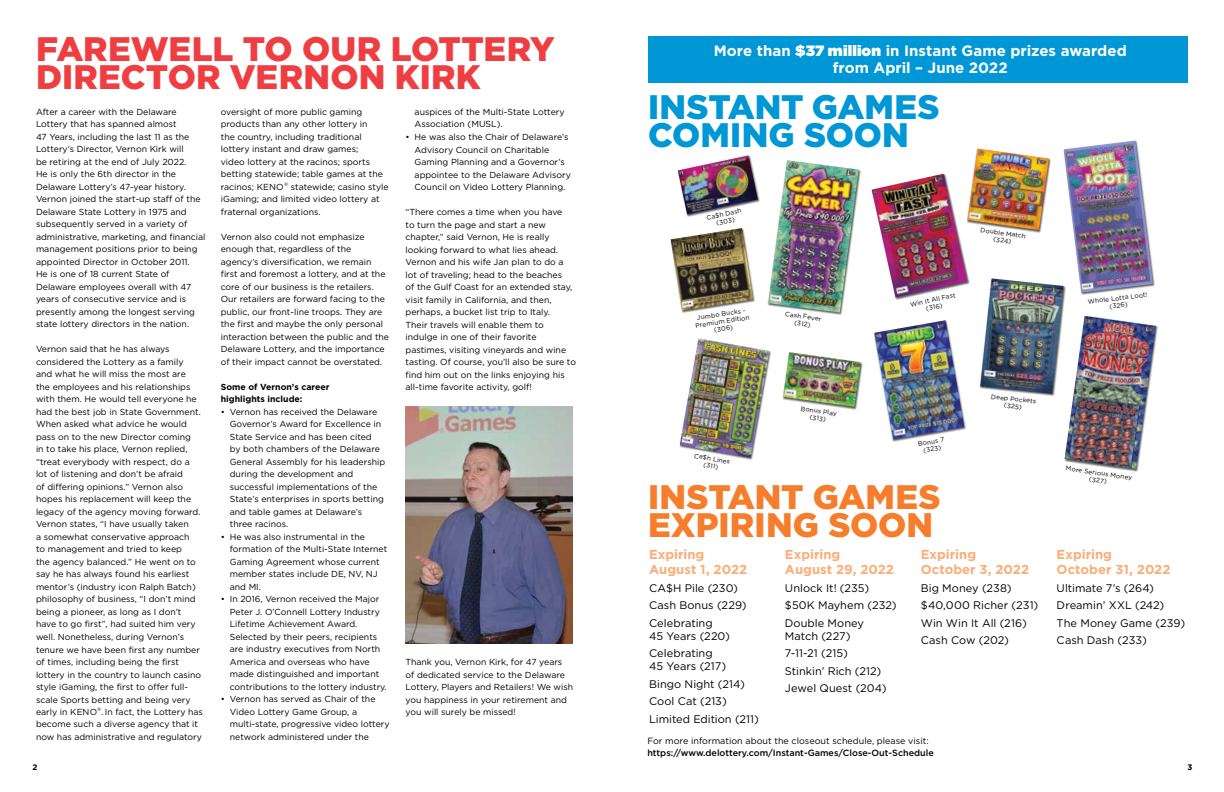
<style>
.page{position:relative;width:1224px;height:792px;background:#fff}
.page>*{position:absolute;margin:0;border:0;box-sizing:border-box;transform-origin:0 0}
.t1{font:900 34px/28px "Gotham";color:#ef3e42}
.t2{font:900 34px/28px "Gotham";color:#f57d2b}
.t3{font:900 34px/28px "Gotham";color:#0097d6}
.t4{font:700 15px/17px "Gotham";letter-spacing:.005em;color:#fff;text-align:center}
.t5{font:700 13px/15px "Gotham";letter-spacing:.005em;color:#faad77}
.t6{font:11px/17.5px "Gotham";color:#000}
.t7{font:500 9px "Gotham";color:#000}
.t8{font:9px "Gotham";color:#000}
.t9{font:8.8px/12.5px "Gotham";color:#000}
.t10{font:700 8.8px/12.5px "Gotham";color:#000}
.t11{font:700 8px "Gotham";color:#000}
.t12{font:6.5px/7.4px "Gotham";color:#000;text-align:center}
.s1{font-weight:900}
</style>
<div class="page">
<img style="left:406px;top:407px;width:166px;height:236px">
<div style="left:648px;top:36px;width:540px;height:46px;background:#0097d6"></div>
<div style="left:768px;top:160px;width:93px;height:156px;background:#000;opacity:.64"></div>
<img style="left:768px;top:160px;width:91px;height:153px">
<div style="left:782px;top:352px;width:81px;height:58px;background:#000;opacity:.64"></div>
<img style="left:783px;top:352px;width:78px;height:55px">
<div style="left:967px;top:148px;width:84px;height:85px;background:#000;opacity:.64"></div>
<img style="left:967px;top:149px;width:82px;height:81px">
<div style="left:1064px;top:316px;width:94px;height:156px;background:#000;opacity:.64"></div>
<img style="left:1065px;top:316px;width:91px;height:153px">
<div style="left:871px;top:174px;width:99px;height:126px;background:#000;opacity:.64"></div>
<img style="left:872px;top:174px;width:95px;height:123px">
<div style="left:679px;top:338px;width:93px;height:122px;background:#000;opacity:.64"></div>
<img style="left:680px;top:339px;width:90px;height:119px">
<div style="left:677px;top:155px;width:83px;height:63px;background:#000;opacity:.64"></div>
<img style="left:678px;top:155px;width:80px;height:60px">
<div style="left:874px;top:320px;width:93px;height:122px;background:#000;opacity:.64"></div>
<img style="left:874px;top:320px;width:90px;height:119px">
<div style="left:1063px;top:140px;width:92px;height:156px;background:#000;opacity:.64"></div>
<img style="left:1064px;top:141px;width:89px;height:152px">
<div style="left:670px;top:228px;width:86px;height:86px;background:#000;opacity:.64"></div>
<img style="left:671px;top:228px;width:82px;height:83px">
<div style="left:980px;top:278px;width:86px;height:119px;background:#000;opacity:.64"></div>
<img style="left:980px;top:278px;width:83px;height:116px">
<h1 class="t1" style="left:36px;top:34px;width:520px">FAREWELL TO OUR LOTTERY<br>DIRECTOR VERNON KIRK</h1>
<p class="t9" style="left:36px;top:105px;width:171px">After a career with the Delaware Lottery that has spanned almost<br>47 Years, including the last 11 as the Lottery’s Director, Vernon Kirk will<br>be retiring at the end of July 2022.<br>He is only the 6th director in the Delaware Lottery’s 47-year history.<br>Vernon joined the start-up staff of the Delaware State Lottery in 1975 and subsequently served in a variety of administrative, marketing, and financial management positions prior to being appointed Director in October 2011.<br>He is one of 18 current State of Delaware employees overall with 47 years of consecutive service and is presently among the longest serving state lottery directors in the nation.</p>
<p class="t9" style="left:36px;top:343px;width:168px">Vernon said that he has always considered the Lottery as a family<br>and what he will miss the most are<br>the employees and his relationships with them. He would tell everyone he had the best job in State Government.<br>When asked what advice he would pass on to the new Director coming<br>in to take his place, Vernon replied, “treat everybody with respect, do a lot of listening and don’t be afraid<br>of differing opinions.” Vernon also hopes his replacement will keep the legacy of the agency moving forward.<br>Vernon states, “I have usually taken<br>a somewhat conservative approach<br>to management and tried to keep<br>the agency balanced.” He went on to say he has always found his earliest mentor’s (industry icon Ralph Batch) philosophy of business, “I don’t mind being a pioneer, as long as I don’t have to go first”, had suited him very well. Nonetheless, during Vernon’s tenure we have been first any number of times, including being the first lottery in the country to launch casino style iGaming, the first to offer full&shy;scale Sports betting and being very early in KENO<sup>®</sup>. In fact, the Lottery has become such a diverse agency that it now has administrative and regulatory</p>
<p class="t9" style="left:221px;top:105px;width:169px">oversight of more public gaming products than any other lottery in<br>the country, including traditional lottery instant and draw games;<br>video lottery at the racinos; sports betting statewide; table games at the racinos; KENO<sup>®</sup> statewide; casino style iGaming; and limited video lottery at fraternal organizations.</p>
<p class="t9" style="left:221px;top:230px;width:170px">Vernon also could not emphasize enough that, regardless of the agency’s diversification, we remain first and foremost a lottery, and at the core of our business is the retailers.<br>Our retailers are forward facing to the public, our front-line troops. They are the first and maybe the only personal interaction between the public and the Delaware Lottery, and the importance of their impact cannot be overstated.</p>
<p class="t10" style="left:221px;top:380px;width:110px">Some of Vernon’s career highlights include:</p>
<p class="t9" style="left:230px;top:405px;width:157px;text-indent:-9px">• Vernon has received the Delaware<br>Governor’s Award for Excellence in<br>State Service and has been cited<br>by both chambers of the Delaware<br>General Assembly for his leadership during the development and successful implementations of the<br>State’s enterprises in sports betting and table games at Delaware’s three racinos.</p>
<p class="t9" style="left:230px;top:530px;width:159px;text-indent:-9px">• He was also instrumental in the formation of the Multi-State Internet<br>Gaming Agreement whose current member states include DE, NV, NJ and MI.</p>
<p class="t9" style="left:230px;top:593px;width:158px;text-indent:-9px">• In 2016, Vernon received the Major Peter J. O’Connell Lottery Industry Lifetime Achievement Award.<br>Selected by their peers, recipients are industry executives from North America and overseas who have made distinguished and important contributions to the lottery industry.</p>
<p class="t9" style="left:230px;top:693px;width:161px;text-indent:-9px">• Vernon has served as Chair of the Video Lottery Game Group, a multi-state, progressive video lottery network administered under the</p>
<p class="t9" style="left:415px;top:105px;width:152px">auspices of the Multi-State Lottery<br>Association (MUSL).</p>
<p class="t9" style="left:415px;top:130px;width:158px;text-indent:-9px">• He was also the Chair of Delaware’s Advisory Council on Charitable Gaming Planning and a Governor’s appointee to the Delaware Advisory Council on Video Lottery Planning.</p>
<p class="t9" style="left:406px;top:205px;width:172px">“There comes a time when you have<br>to turn the page and start a new chapter,” said Vernon, He is really looking forward to what lies ahead.<br>Vernon and his wife Jan plan to do a lot of traveling; head to the beaches<br>of the Gulf Coast for an extended stay, visit family in California, and then, perhaps, a bucket list trip to Italy.<br>Their travels will enable them to indulge in one of their favorite pastimes, visiting vineyards and wine tasting. Of course, you’ll also be sure to find him out on the links enjoying his all-time favorite activity, golf!</p>
<p class="t9" style="left:406px;top:656px;width:169px">Thank you, Vernon Kirk, for 47 years of dedicated service to the Delaware Lottery, Players and Retailers! We wish you happiness in your retirement and you will surely be missed!</p>
<h2 class="t4" style="left:714px;top:42px;width:415px">More than <span class="s1">$37 million</span> in Instant Game prizes awarded from April – June 2022</h2>
<h1 class="t3" style="left:648px;top:92px;width:293px">INSTANT GAMES<br>COMING SOON</h1>
<p class="t12" style="left:706px;top:214px;width:37px;rotate:-12deg">Ca$h Dash (303)</p>
<p class="t12" style="left:694px;top:314px;width:56px;rotate:-9deg">Jumbo Bucks -<br>Premium Edition (306)</p>
<p class="t12" style="left:786px;top:310px;width:38px;rotate:8deg">Cash Fever (312)</p>
<p class="t12" style="left:909px;top:301px;width:48px;rotate:-12deg">Win It All Fast (316)</p>
<p class="t12" style="left:981px;top:226px;width:47px;rotate:8deg">Double Match (324)</p>
<p class="t12" style="left:1087px;top:298px;width:61px;rotate:-7deg">Whole Lotta Loot! (326)</p>
<p class="t12" style="left:695px;top:452px;width:38px;rotate:10deg">Ca$h Lines (311)</p>
<p class="t12" style="left:801px;top:405px;width:38px;rotate:8deg">Bonus Play (313)</p>
<p class="t12" style="left:917px;top:440px;width:28px;rotate:-10deg">Bonus 7 (323)</p>
<h1 class="t2" style="left:648px;top:482px;width:294px">INSTANT GAMES<br>EXPIRING SOON</h1>
<p class="t12" style="left:991px;top:393px;width:47px;rotate:6deg">Deep Pockets (325)</p>
<h3 class="t5" style="left:649px;top:547px;width:100px">Expiring<br>August 1, 2022</h3>
<p class="t6" style="left:649px;top:579px;width:99px">CA$H Pile (230)<br>Cash Bonus (229)<br>Celebrating</p>
<p class="t6" style="left:649px;top:627px;width:82px">45 Years (220)<br>Celebrating</p>
<p class="t6" style="left:649px;top:658px;width:111px">45 Years (217)<br>Bingo Night (214)<br>Cool Cat (213)<br>Limited Edition (211)</p>
<h3 class="t5" style="left:785px;top:547px;width:111px">Expiring<br>August 29, 2022</h3>
<p class="t6" style="left:785px;top:579px;width:113px">Unlock It! (235) $50K Mayhem (232)<br>Double Money</p>
<p class="t6" style="left:785px;top:627px;width:103px">Match (227)<br>7-11-21 (215)<br>Stinkin’ Rich (212)<br>Jewel Quest (204)</p>
<h3 class="t5" style="left:921px;top:547px;width:110px">Expiring<br>October 3, 2022</h3>
<p class="t6" style="left:921px;top:579px;width:119px">Big Money (238) $40,000 Richer (231)<br>Win Win It All (216)<br>Cash Cow (202)</p>
<p class="t8" style="left:647px;top:736px;width:283px">For more information about the closeout schedule, please visit:</p>
<p class="t7" style="left:647px;top:748px;width:288px">https://www.delottery.com/Instant-Games/Close-Out-Schedule</p>
<p class="t12" style="left:1066px;top:464px;width:68px;rotate:8deg">More Serious Money (327)</p>
<h3 class="t5" style="left:1057px;top:547px;width:115px">Expiring<br>October 31, 2022</h3>
<p class="t6" style="left:1057px;top:579px;width:130px">Ultimate 7’s (264)<br>Dreamin’ XXL (242)<br>The Money Game (239)<br>Cash Dash (233)</p>
<p class="t11" style="left:33px;top:762px;width:6px">2</p>
<p class="t11" style="left:1188px;top:762px;width:6px">3</p>
</div>
